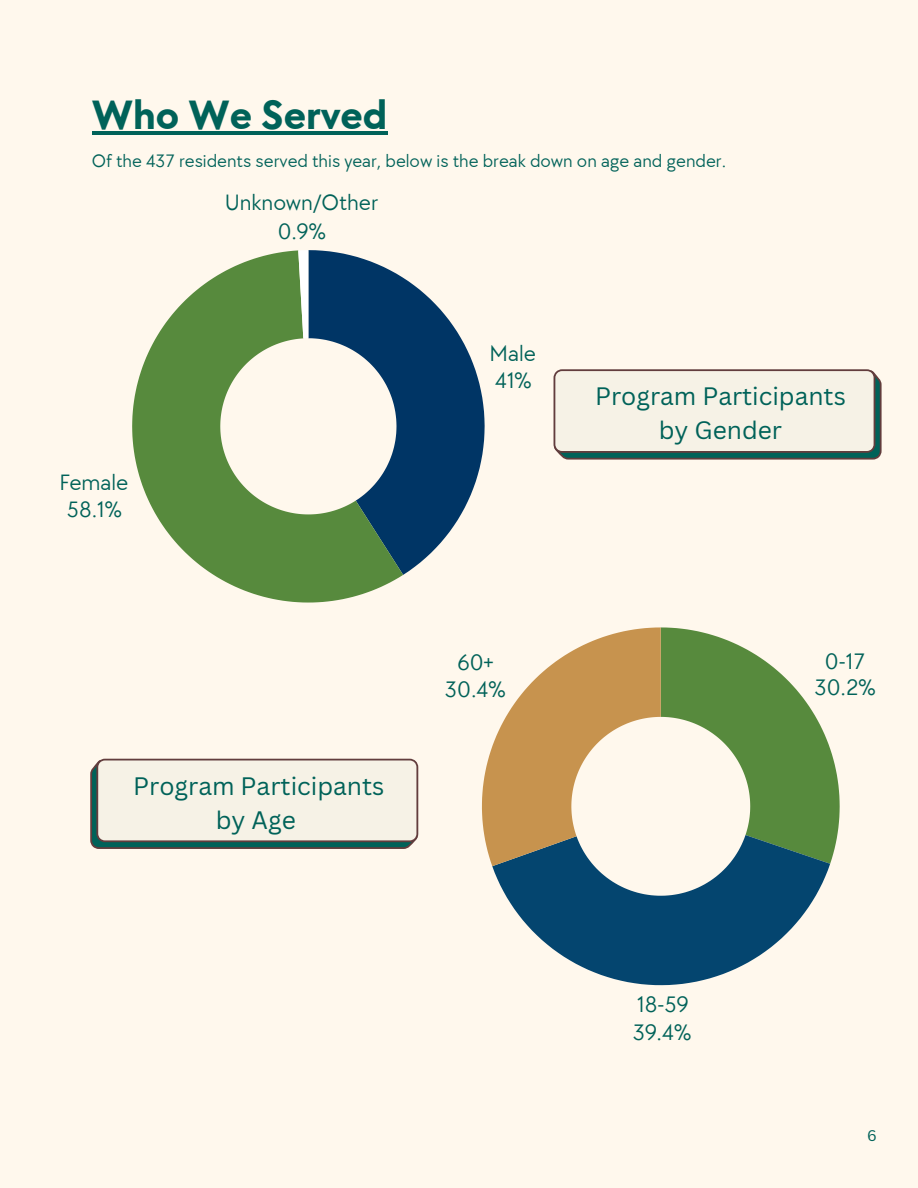
<style>
.page{position:relative;width:918px;height:1188px;background:#fff8ed}
.page>*{position:absolute;margin:0;border:0;box-sizing:border-box;transform-origin:0 0}
.t1{font:700 42.3px "TT Chocolates";color:#006259}
.t2{font:24.6px/33.8px "Canva Sans";color:#006259;text-align:center}
.t3{font:23.1px/27.3px "TT Chocolates";color:#006259;text-align:center}
.t4{font:22.95px/27px "TT Chocolates";color:#006259;text-align:center}
.t5{font:18.6px "TT Chocolates";color:#006259}
.t6{font:15px "Canva Sans";color:#006259}
</style>
<div class="page">
<svg style="left:492px;top:866px;width:338px;height:119px;fill:#04456f"></svg>
<svg style="left:482px;top:627px;width:358px;height:239px"></svg>
<svg style="left:403px;top:277px;width:82px;height:298px;fill:#003565"></svg>
<svg style="left:132px;top:250px;width:271px;height:353px"></svg>
<svg style="left:298px;top:250px;width:10px;height:88px"></svg>
<svg style="left:554px;top:369px;width:328px;height:90px"></svg>
<svg style="left:90px;top:759px;width:328px;height:90px"></svg>
<hr style="left:92px;top:132px;width:295px;height:3px;background:#006259">
<h1 class="t1" style="left:92px;top:91px;width:297px">Who We Served</h1>
<h2 class="t5" style="left:92px;top:150px;width:636px">Of the 437 residents served this year, below is the break down on age and gender.</h2>
<p class="t4" style="left:60px;top:470px;width:70px">Female<br>58.1%</p>
<p class="t4" style="left:225px;top:188px;width:155px;line-height:29.4px">Unknown/Other<br>0.9%</p>
<p class="t2" style="left:133px;top:768px;width:253px">Program Participants by Age</p>
<p class="t4" style="left:490px;top:341px;width:48px;text-align:left">Male<br>41%</p>
<p class="t2" style="left:595px;top:379px;width:252px">Program Participants by Gender</p>
<p class="t3" style="left:445px;top:649px;width:62px">60+<br>30.4%</p>
<p class="t3" style="left:814px;top:648px;width:63px;line-height:26.8px">0-17<br>30.2%</p>
<p class="t3" style="left:633px;top:992px;width:60px;text-align:left">18-59<br>39.4%</p>
<p class="t6" style="left:867px;top:1125px;width:11px">6</p>
</div>
